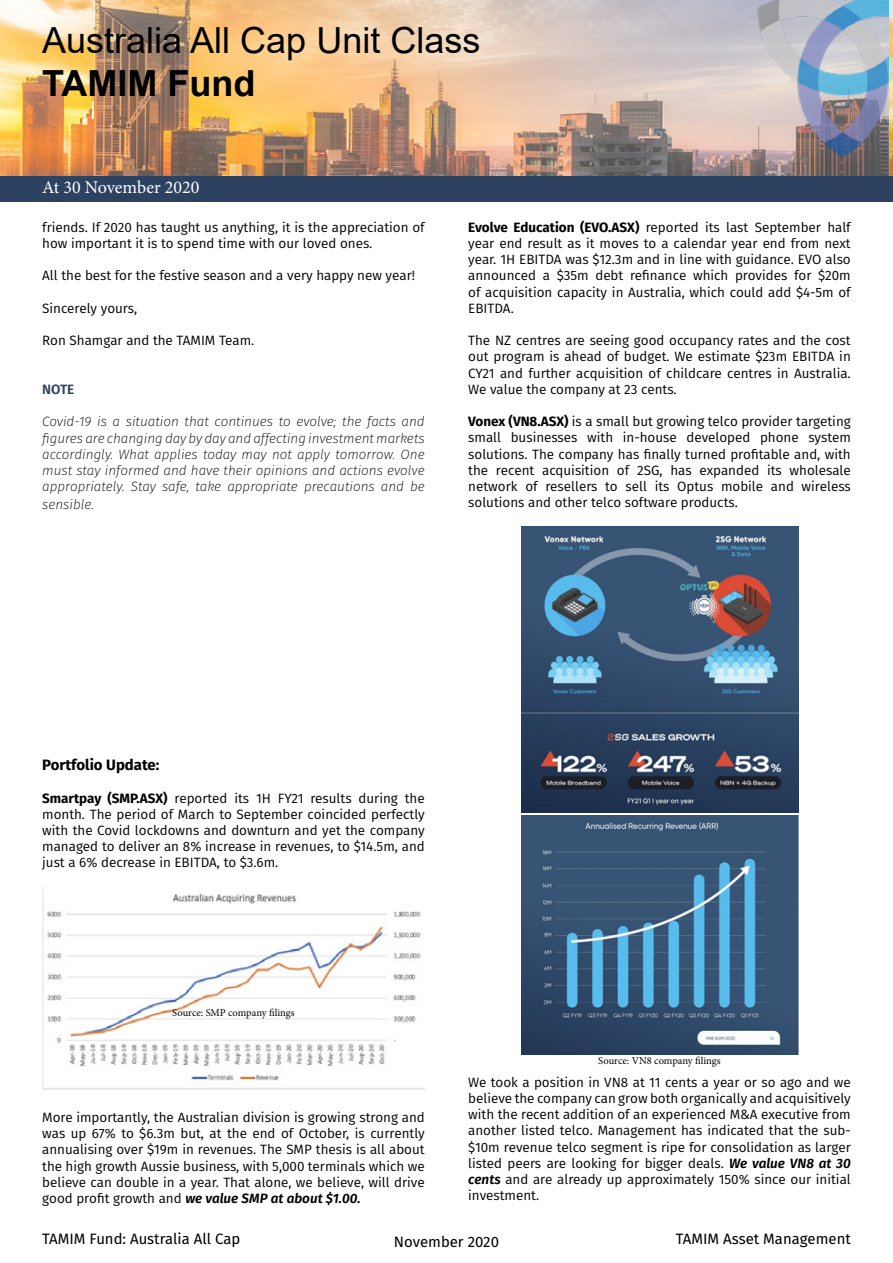
<style>
.page{position:relative;width:893px;height:1263px;background:#fff}
.page>*{position:absolute;margin:0;border:0;box-sizing:border-box;transform-origin:0 0}
.t1{font:36px "Arial";color:#000}
.t2{font:700 36px "Arial";color:#000}
.t3{font:18px "Minion Pro";color:#fff}
.t4{font:15px "Fira Sans";color:#000}
.t5{font:700 15px "Fira Sans";color:#000}
.t6{font:13.5px/16.2px "Fira Sans";color:#000;text-align:justify}
.t7{font:italic 200 13.5px/16.2px "Fira Sans";color:#000;text-align:justify}
.t8{font:600 13.5px "Fira Sans";color:#2d4261}
.t9{font:10.5px "Minion Pro";color:#000}
.s1{font-weight:700}
.s2{font-weight:600;font-style:italic}
</style>
<div class="page">
<img style="left:0;top:0;width:725px;height:176px">
<div style="left:0;top:176px;width:893px;height:26px;background:#2d4261"></div>
<img style="left:521px;top:526px;width:277px;height:286px">
<img style="left:521px;top:815px;width:277px;height:239px">
<img style="left:42px;top:886px;width:383px;height:204px">
<img style="left:725px;top:0;width:165px;height:176px">
<img style="left:890px;top:0;width:3px;height:176px">
<h1 class="t1" style="left:42px;top:16px;width:440px">Australia All Cap Unit Class</h1>
<h1 class="t2" style="left:42px;top:58px;width:215px">TAMIM Fund</h1>
<h2 class="t3" style="left:42px;top:175px;width:159px">At 30 November 2020</h2>
<p class="t6" style="left:42px;top:219px;width:384px">friends. If 2020 has taught us anything, it is the appreciation of how important it is to spend time with our loved ones.</p>
<p class="t6" style="left:42px;top:267px;width:374px">All the best for the festive season and a very happy new year!</p>
<p class="t6" style="left:42px;top:300px;width:97px">Sincerely yours,</p>
<p class="t6" style="left:42px;top:332px;width:214px">Ron Shamgar and the TAMIM Team.</p>
<p class="t8" style="left:42px;top:378px;width:34px">NOTE</p>
<p class="t7" style="left:42px;top:413px;width:384px">Covid-19 is a situation that continues to evolve; the facts and figures are changing day by day and affecting investment markets accordingly. What applies today may not apply tomorrow. One must stay informed and have their opinions and actions evolve appropriately. Stay safe, take appropriate precautions and be</p>
<p class="t7" style="left:42px;top:496px;width:53px">sensible.</p>
<p class="t6" style="left:468px;top:219px;width:384px"><span class="s1">Evolve Education (EVO.ASX)</span> reported its last September half year end result as it moves to a calendar year end from next year. 1H EBITDA was $12.3m and in line with guidance. EVO also announced a $35m debt refinance which provides for $20m of acquisition capacity in Australia, which could add $4-5m of EBITDA.</p>
<p class="t6" style="left:468px;top:332px;width:384px">The NZ centres are seeing good occupancy rates and the cost out program is ahead of budget. We estimate $23m EBITDA in CY21 and further acquisition of childcare centres in Australia.<br>We value the company at 23 cents.</p>
<p class="t6" style="left:468px;top:413px;width:384px"><span class="s1">Vonex (VN8.ASX)</span> is a small but growing telco provider targeting small businesses with in-house developed phone system solutions. The company has finally turned profitable and, with the recent acquisition of 2SG, has expanded its wholesale network of resellers to sell its Optus mobile and wireless solutions and other telco software products.</p>
<p class="t5" style="left:42px;top:752px;width:119px">Portfolio Update:</p>
<p class="t6" style="left:42px;top:789px;width:384px"><span class="s1">Smartpay (SMP.ASX)</span> reported its 1H FY21 results during the month. The period of March to September coincided perfectly with the Covid lockdowns and downturn and yet the company managed to deliver an 8% increase in revenues, to $14.5m, and just a 6% decrease in EBITDA, to $3.6m.</p>
<p class="t9" style="left:172px;top:1005px;width:124px">Source: SMP company filings</p>
<p class="t6" style="left:42px;top:1109px;width:384px">More importantly, the Australian division is growing strong and was up 67% to $6.3m but, at the end of October, is currently annualising over $19m in revenues. The SMP thesis is all about the high growth Aussie business, with 5,000 terminals which we believe can double in a year. That alone, we believe, will drive good profit growth and <span class="s2">we value SMP at about $1.00.</span></p>
<p class="t9" style="left:598px;top:1054px;width:124px">Source: VN8 company filings</p>
<p class="t6" style="left:468px;top:1073px;width:384px">We took a position in VN8 at 11 cents a year or so ago and we believe the company can grow both organically and acquisitively with the recent addition of an experienced M&amp;A executive from another listed telco. Management has indicated that the sub-$10m revenue telco segment is ripe for consolidation as larger listed peers are looking for bigger deals. <span class="s2">We value VN8 at 30 cents</span> and are already up approximately 150% since our initial investment.</p>
<p class="t4" style="left:42px;top:1228px;width:200px">TAMIM Fund: Australia All Cap</p>
<p class="t4" style="left:394px;top:1230px;width:107px">November 2020</p>
<p class="t4" style="left:676px;top:1228px;width:176px">TAMIM Asset Management</p>
</div>
